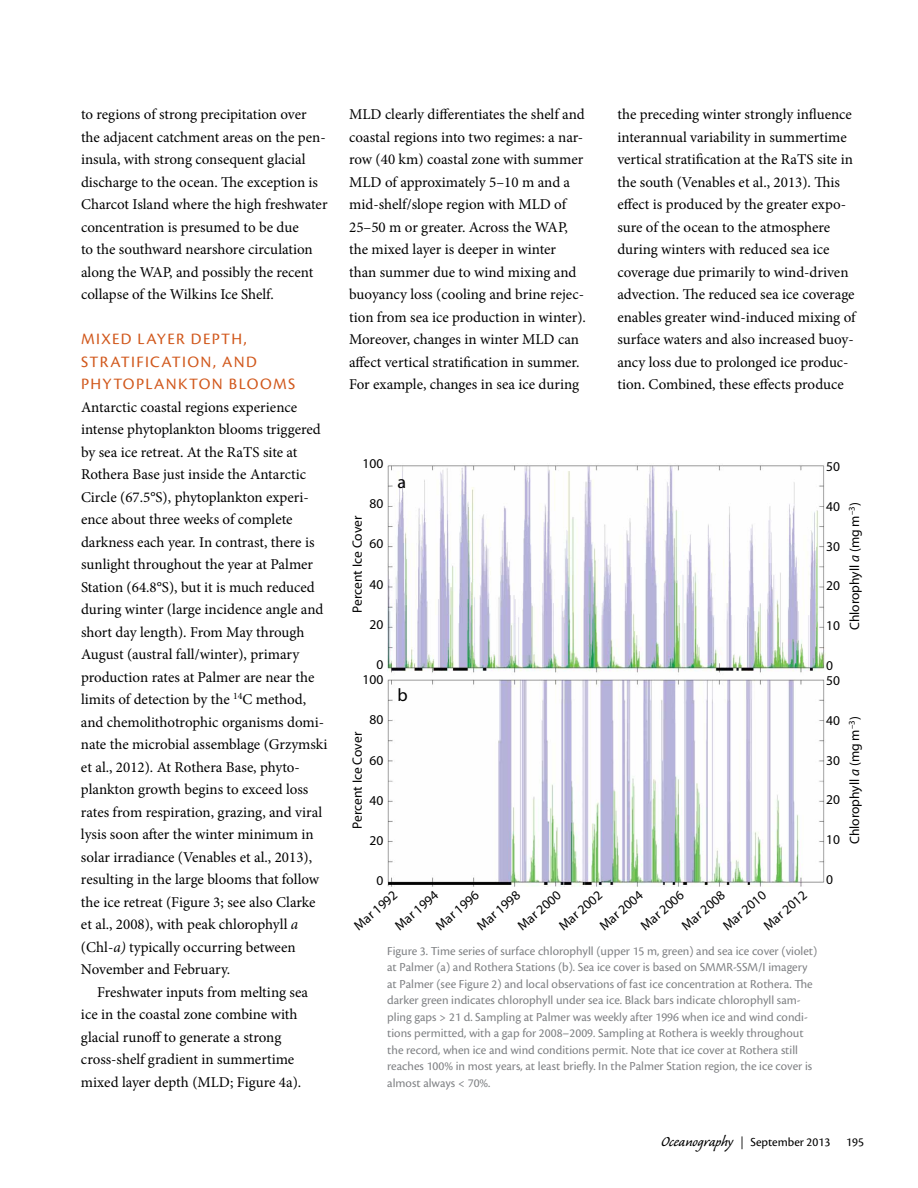
<style>
.page{position:relative;width:918px;height:1188px;background:#fff}
.page>*{position:absolute;margin:0;border:0;box-sizing:border-box;transform-origin:0 0}
.t1{font:18px "Myriad Pro";color:#000}
.t2{font:16.5px/22.5px "Cronos Pro";letter-spacing:.085em;color:#d1581c}
.t3{font:15px/22.5px "Minion Pro";color:#000}
.t4{font:13.5px "Myriad Pro";color:#000}
.t5{font:12.75px/16.5px "Cronos Pro";color:#808285}
.t6{font:12.75px "Cronos Pro";color:#000}
.s1{font-style:italic}
.s2{font-family:"Caliban";font-size:18px}
.s3{font-family:"Minion Pro"}
</style>
<div class="page">
<img style="left:387px;top:465px;width:439px;height:422px">
<p class="t3" style="left:81px;top:103px;width:248px">to regions of strong precipitation over the adjacent catchment areas on the pen&shy;insula, with strong consequent glacial discharge to the ocean. The exception is Charcot Island where the high freshwater concentration is presumed to be due<br>to the southward nearshore circulation along the WAP, and possibly the recent collapse of the Wilkins Ice Shelf.</p>
<p class="t2" style="left:81px;top:328px;width:214px">Mixed Layer Depth,<br>Stratification, and<br>Phyto plankton Blooms</p>
<p class="t3" style="left:81px;top:396px;width:248px">Antarctic coastal regions experience intense phytoplankton blooms triggered by sea ice retreat. At the RaTS site at Rothera Base just inside the Antarctic Circle (67.5°S), phytoplankton experi&shy;ence about three weeks of complete darkness each year. In contrast, there is sunlight throughout the year at Palmer Station (64.8°S), but it is much reduced during winter (large incidence angle and short day length). From May through August (austral fall/winter), primary production rates at Palmer are near the limits of detection by the <sup>14</sup>C method, and chemolithotrophic organisms domi&shy;nate the microbial assemblage (Grzymski et al., 2012). At Rothera Base, phyto&shy;plankton growth begins to exceed loss rates from respiration, grazing, and viral lysis soon after the winter minimum in solar irradiance (Venables et al., 2013), resulting in the large blooms that follow the ice retreat (Figure 3; see also Clarke et al., 2008), with peak chlorophyll <span class="s1">a </span>(Chl-<span class="s1">a)</span> typically occurring between November and February.</p>
<p class="t3" style="left:81px;top:981px;width:229px;text-indent:16px">Freshwater inputs from melting sea ice in the coastal zone combine with glacial runoff to generate a strong cross-shelf gradient in summertime mixed layer depth (MLD; Figure 4a).</p>
<p class="t3" style="left:349px;top:103px;width:238px">MLD clearly differentiates the shelf and coastal regions into two regimes: a nar&shy;row (40 km) coastal zone with summer MLD of approximately 5–10 m and a mid-shelf/slope region with MLD of 25–50 m or greater. Across the WAP, the mixed layer is deeper in winter than summer due to wind mixing and buoyancy loss (cooling and brine rejec&shy;tion from sea ice production in winter).<br>Moreover, changes in winter MLD can affect vertical stratification in summer.<br>For example, changes in sea ice during</p>
<p class="t3" style="left:617px;top:103px;width:240px">the preceding winter strongly influence interannual variability in summertime vertical stratification at the RaTS site in the south (Venables et al., 2013). This effect is produced by the greater expo&shy;sure of the ocean to the atmosphere during winters with reduced sea ice coverage due primarily to wind-driven advection. The reduced sea ice coverage enables greater wind-induced mixing of surface waters and also increased buoy&shy;ancy loss due to prolonged ice produc&shy;tion. Combined, these effects produce</p>
<p class="t4" style="left:362px;top:455px;width:22px">100</p>
<p class="t4" style="left:369px;top:495px;width:15px">80</p>
<p class="t4" style="left:369px;top:536px;width:15px">60</p>
<p class="t4" style="left:369px;top:576px;width:15px">40</p>
<p class="t4" style="left:369px;top:616px;width:15px">20</p>
<p class="t4" style="left:376px;top:656px;width:8px">0</p>
<p class="t4" style="left:349px;top:613px;width:98px;rotate:-90deg">Percent Ice Cover</p>
<p class="t4" style="left:362px;top:671px;width:22px">100</p>
<p class="t4" style="left:369px;top:711px;width:15px">80</p>
<p class="t4" style="left:369px;top:752px;width:15px">60</p>
<p class="t4" style="left:369px;top:792px;width:15px">40</p>
<p class="t4" style="left:369px;top:832px;width:15px">20</p>
<p class="t4" style="left:376px;top:872px;width:8px">0</p>
<p class="t4" style="left:349px;top:829px;width:98px;rotate:-90deg">Percent Ice Cover</p>
<p class="t1" style="left:397px;top:470px;width:10px">a</p>
<p class="t1" style="left:397px;top:684px;width:12px">b</p>
<p class="t4" style="left:637px;top:921px;width:54px;rotate:-41deg">Mar 2006</p>
<p class="t4" style="left:432px;top:921px;width:54px;rotate:-41deg">Mar 1996</p>
<p class="t4" style="left:596px;top:921px;width:54px;rotate:-41deg">Mar 2004</p>
<p class="t4" style="left:392px;top:921px;width:54px;rotate:-41deg">Mar 1994</p>
<p class="t4" style="left:719px;top:921px;width:54px;rotate:-41deg">Mar 2010</p>
<p class="t4" style="left:514px;top:921px;width:54px;rotate:-41deg">Mar 2000</p>
<p class="t4" style="left:473px;top:921px;width:54px;rotate:-41deg">Mar 1998</p>
<p class="t4" style="left:678px;top:921px;width:54px;rotate:-41deg">Mar 2008</p>
<p class="t4" style="left:555px;top:921px;width:54px;rotate:-41deg">Mar 2002</p>
<p class="t4" style="left:760px;top:921px;width:54px;rotate:-41deg">Mar 2012</p>
<p class="t4" style="left:350px;top:921px;width:54px;rotate:-41deg">Mar 1992</p>
<p class="t5" style="left:387px;top:943px;width:431px">Figure 3. Time series of surface chlorophyll (upper 15 m, green) and sea ice cover (violet) at Palmer (a) and Rothera Stations (b). Sea ice cover is based on SMMR</p>
<p class="t5" style="left:387px;top:959px;width:427px;text-indent:346px">-SSM/I imagery at Palmer (see Figure 2) and local observations of fast ice concentration at Rothera. The darker green indicates chlorophyll under sea ice. Black bars indicate chlorophyll sam&shy;pling gaps &gt; 21 d. Sampling at Palmer was weekly after 1996 when ice and wind condi&shy;tions permitted, with a gap for 2008–2009. Sampling at Rothera is weekly throughout the record, when ice and wind conditions permit. Note that ice cover at Rothera still reaches 100% in most years, at least briefly. In the Palmer Station region, the ice cover is almost always &lt; 70%.</p>
<p class="t4" style="left:826px;top:458px;width:15px">50</p>
<p class="t4" style="left:826px;top:498px;width:15px">40</p>
<p class="t4" style="left:826px;top:538px;width:15px">30</p>
<p class="t4" style="left:826px;top:578px;width:15px">20</p>
<p class="t4" style="left:826px;top:618px;width:15px">10</p>
<p class="t4" style="left:826px;top:657px;width:8px">0</p>
<p class="t4" style="left:826px;top:672px;width:15px">50</p>
<p class="t4" style="left:826px;top:712px;width:15px">40</p>
<p class="t4" style="left:826px;top:752px;width:15px">30</p>
<p class="t4" style="left:826px;top:792px;width:15px">20</p>
<p class="t4" style="left:826px;top:832px;width:15px">10</p>
<p class="t4" style="left:826px;top:871px;width:8px">0</p>
<p class="t4" style="left:846px;top:630px;width:129px;rotate:-90deg">Chlorophyll <span class="s1">a</span> (mg m<sup>–3</sup>)</p>
<p class="t4" style="left:846px;top:844px;width:129px;rotate:-90deg">Chlorophyll <span class="s1">a</span> (mg m<sup>–3</sup>)</p>
<p class="t6" style="left:661px;top:1135px;width:171px"><span class="s2">Oceanography</span> <span class="s3">|</span> September 2013</p>
<p class="t6" style="left:846px;top:1134px;width:19px">195</p>
</div>
